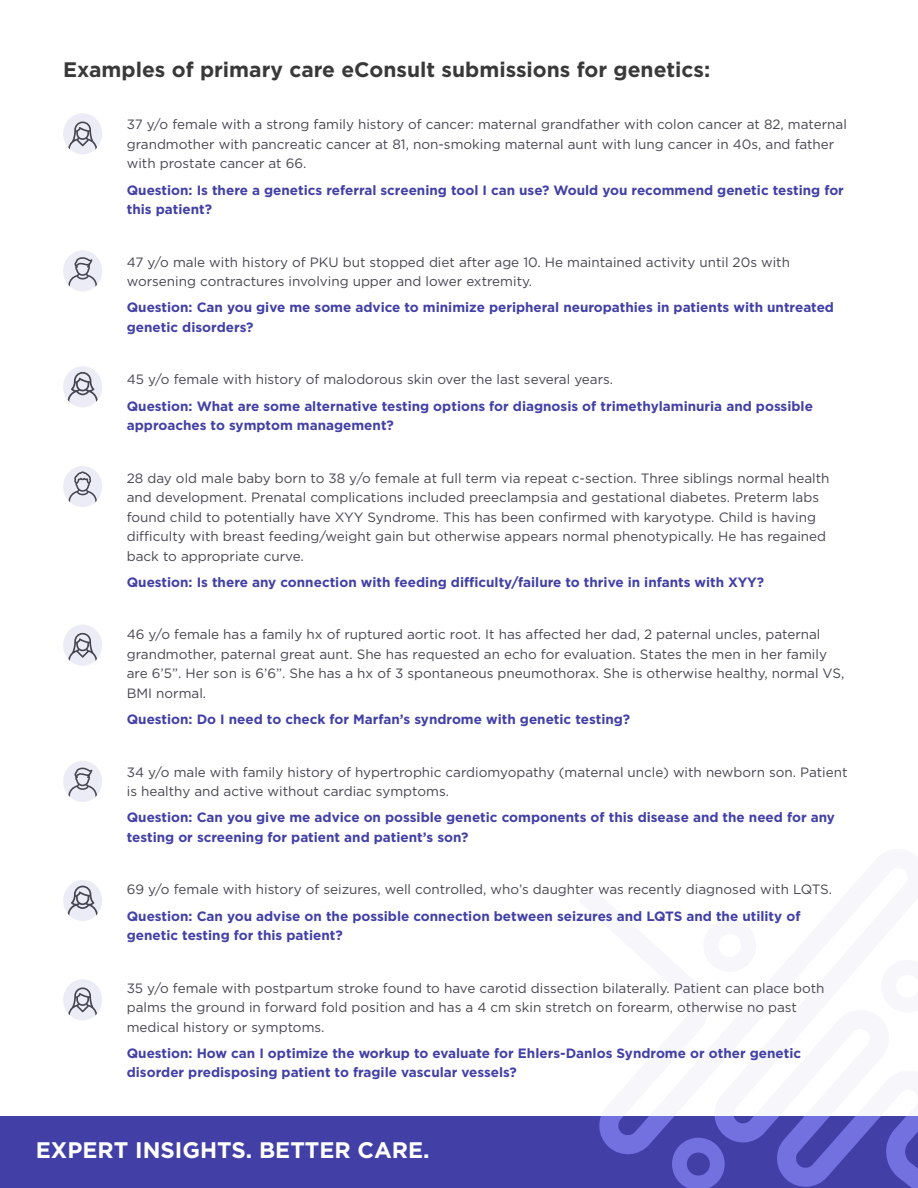
<style>
.page{position:relative;width:918px;height:1188px;background:#fff}
.page>*{position:absolute;margin:0;border:0;box-sizing:border-box;transform-origin:0 0}
.t1{font:700 22.5px "Gotham";color:#fff}
.t2{font:700 21px "Gotham";color:#393939}
.t3{font:13.5px/19.5px "Gotham";color:#464652}
.t4{font:700 13.5px/19.5px "Gotham";color:#4240a6}
</style>
<div class="page">
<div style="left:0;top:1116px;width:918px;height:72px;background:#4240a6"></div>
<svg style="left:599px;top:1116px;width:319px;height:72px"></svg>
<div style="left:63px;top:113px;width:39px;height:41px;background:#ececf6;border-radius:50%"></div>
<svg style="left:68px;top:122px;width:29px;height:32px"></svg>
<div style="left:63px;top:250px;width:39px;height:42px;background:#ececf6;border-radius:50%"></div>
<svg style="left:68px;top:257px;width:29px;height:35px"></svg>
<div style="left:63px;top:366px;width:39px;height:41px;background:#ececf6;border-radius:50%"></div>
<svg style="left:67px;top:372px;width:31px;height:35px"></svg>
<div style="left:63px;top:466px;width:39px;height:41px;background:#ececf6;border-radius:50%"></div>
<svg style="left:68px;top:471px;width:29px;height:33px"></svg>
<div style="left:63px;top:625px;width:39px;height:41px;background:#ececf6;border-radius:50%"></div>
<svg style="left:68px;top:633px;width:29px;height:33px"></svg>
<div style="left:63px;top:761px;width:39px;height:41px;background:#ececf6;border-radius:50%"></div>
<svg style="left:68px;top:768px;width:29px;height:34px"></svg>
<div style="left:63px;top:880px;width:39px;height:41px;background:#ececf6;border-radius:50%"></div>
<svg style="left:67px;top:886px;width:31px;height:30px"></svg>
<div style="left:63px;top:979px;width:39px;height:41px;background:#ececf6;border-radius:50%"></div>
<svg style="left:68px;top:988px;width:29px;height:32px"></svg>
<p class="t2" style="left:63px;top:56px;width:649px">Examples of primary care eConsult submissions for genetics:</p>
<p class="t3" style="left:127px;top:114px;width:722px">37 y/o female with a strong family history of cancer: maternal grandfather with colon cancer at 82, maternal grandmother with pancreatic cancer at 81, non-smoking maternal aunt with lung cancer in 40s, and father with prostate cancer at 66.</p>
<p class="t4" style="left:127px;top:180px;width:719px">Question: Is there a genetics referral screening tool I can use? Would you recommend genetic testing for this patient?</p>
<p class="t3" style="left:127px;top:252px;width:665px">47 y/o male with history of PKU but stopped diet after age 10. He maintained activity until 20s with worsening contractures involving upper and lower extremity.</p>
<p class="t4" style="left:127px;top:298px;width:709px">Question: Can you give me some advice to minimize peripheral neuropathies in patients with untreated genetic disorders?</p>
<p class="t3" style="left:127px;top:369px;width:488px">45 y/o female with history of malodorous skin over the last several years.</p>
<p class="t4" style="left:127px;top:396px;width:688px">Question: What are some alternative testing options for diagnosis of trimethylaminuria and possible approaches to symptom management?</p>
<p class="t3" style="left:127px;top:468px;width:704px">28 day old male baby born to 38 y/o female at full term via repeat c-section. Three siblings normal health and development. Prenatal complications included preeclampsia and gestational diabetes. Preterm labs found child to potentially have XYY Syndrome. This has been confirmed with karyotype. Child is having difficulty with breast feeding/weight gain but otherwise appears normal phenotypically. He has regained back to appropriate curve.</p>
<p class="t4" style="left:127px;top:572px;width:639px">Question: Is there any connection with feeding difficulty/failure to thrive in infants with XYY?</p>
<p class="t3" style="left:127px;top:624px;width:719px">46 y/o female has a family hx of ruptured aortic root. It has affected her dad, 2 paternal uncles, paternal grandmother, paternal great aunt. She has requested an echo for evaluation. States the men in her family are 6’5”. Her son is 6’6”. She has a hx of 3 spontaneous pneumothorax. She is otherwise healthy, normal VS, BMI normal.</p>
<p class="t4" style="left:127px;top:709px;width:505px">Question: Do I need to check for Marfan’s syndrome with genetic testing?</p>
<p class="t3" style="left:127px;top:762px;width:722px">34 y/o male with family history of hypertrophic cardiomyopathy (maternal uncle) with newborn son. Patient is healthy and active without cardiac symptoms.</p>
<p class="t4" style="left:127px;top:808px;width:710px">Question: Can you give me advice on possible genetic components of this disease and the need for any testing or screening for patient and patient’s son?</p>
<p class="t3" style="left:127px;top:879px;width:707px">69 y/o female with history of seizures, well controlled, who’s daughter was recently diagnosed with LQTS.</p>
<p class="t4" style="left:127px;top:906px;width:675px">Question: Can you advise on the possible connection between seizures and LQTS and the utility of genetic testing for this patient?</p>
<p class="t3" style="left:127px;top:978px;width:699px">35 y/o female with postpartum stroke found to have carotid dissection bilaterally. Patient can place both palms the ground in forward fold position and has a 4 cm skin stretch on forearm, otherwise no past medical history or symptoms.</p>
<p class="t4" style="left:127px;top:1043px;width:676px">Question: How can I optimize the workup to evaluate for Ehlers-Danlos Syndrome or other genetic disorder predisposing patient to fragile vascular vessels?</p>
<p class="t1" style="left:36px;top:1136px;width:395px">EXPERT INSIGHTS. BETTER CARE.</p>
</div>
